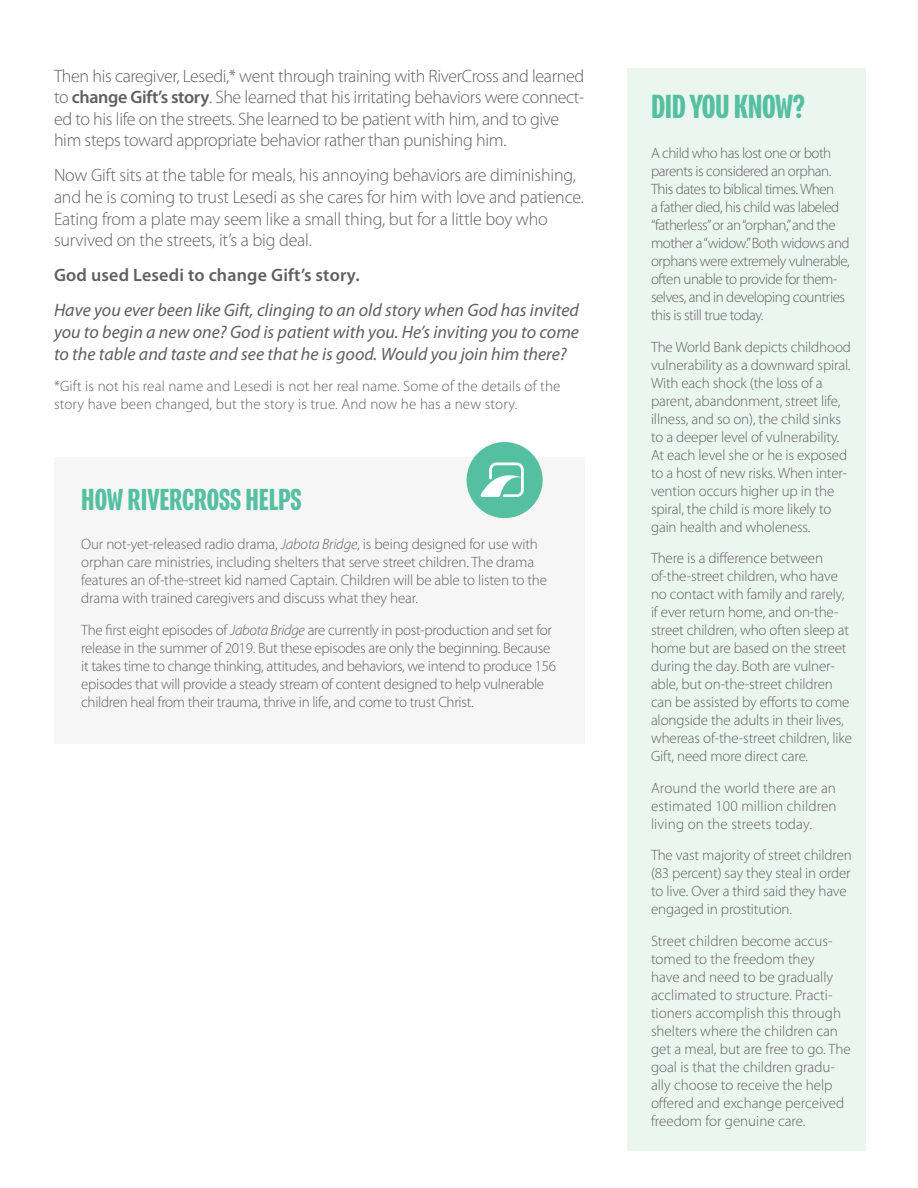
<style>
.page{position:relative;width:918px;height:1188px;background:#fff}
.page>*{position:absolute;margin:0;border:0;box-sizing:border-box;transform-origin:0 0}
.t1{font:500 36.3px "Program Nar OT";letter-spacing:-.01em;color:#55c09f}
.t2{font:500 33px "Program Nar OT";color:#55c09f}
.t3{font:300 18px/21.6px "Myriad Pro";letter-spacing:-.02em;color:#605f61}
.t4{font:italic 18px/21.6px "Myriad Pro";color:#605f61;text-align:justify}
.t5{font:600 18px "Myriad Pro";letter-spacing:.01em;color:#605f61}
.t6{font:300 15px/18px "Myriad Pro";letter-spacing:-.01em;color:#605f61}
.t7{font:300 15px/18px "Myriad Pro";letter-spacing:-.03em;color:#605f61}
.t8{font:300 15px/18px "Myriad Pro";letter-spacing:.01em;color:#605f61}
.s1{font-weight:600}
.s2{font-style:italic}
</style>
<div class="page">
<div style="left:627px;top:68px;width:239px;height:1082px;background:#ecf6f1"></div>
<div style="left:54px;top:457px;width:530px;height:287px;background:#f7f6f6"></div>
<div style="left:467px;top:442px;width:76px;height:76px;background:#55c09f;border-radius:50%"></div>
<svg style="left:481px;top:463px;width:43px;height:34px"></svg>
<p class="t3" style="left:54px;top:65px;width:532px">Then his caregiver, Lesedi,* went through training with RiverCross and learned to <span class="s1">change Gift’s story</span>. She learned that his irritating behaviors were connect&shy;ed to his life on the streets. She learned to be patient with him, and to give him steps toward appropriate behavior rather than punishing him.</p>
<p class="t3" style="left:54px;top:164px;width:532px">Now Gift sits at the table for meals, his annoying behaviors are diminishing, and he is coming to trust Lesedi as she cares for him with love and patience.<br>Eating from a plate may seem like a small thing, but for a little boy who survived on the streets, it’s a big deal.</p>
<p class="t5" style="left:54px;top:264px;width:307px">God used Lesedi to change Gift’s story.</p>
<p class="t4" style="left:54px;top:299px;width:527px">Have you ever been like Gift, clinging to an old story when God has invited you to begin a new one? God is patient with you. He’s inviting you to come to the table and taste and see that he is good. Would you join him there?</p>
<p class="t8" style="left:54px;top:377px;width:508px">*Gift is not his real name and Lesedi is not her real name. Some of the details of the story have been changed, but the story is true. And now he has a new story.</p>
<h2 class="t2" style="left:81px;top:481px;width:222px">HOW RIVERCROSS HELPS</h2>
<p class="t6" style="left:81px;top:535px;width:467px">Our not-yet-released radio drama, <span class="s2">Jabota Bridge</span>, is being designed for use with orphan care ministries, including shelters that serve street children. The drama features an of-the-street kid named Captain. Children will be able to listen to the drama with trained caregivers and discuss what they hear.</p>
<p class="t6" style="left:81px;top:621px;width:476px">The first eight episodes of <span class="s2">Jabota Bridge</span> are currently in post-production and set for release in the summer of 2019. But these episodes are only the beginning. Because it takes time to change thinking, attitudes, and behaviors, we intend to produce 156 episodes that will provide a steady stream of content designed to help vulnerable children heal from their trauma, thrive in life, and come to trust Christ.</p>
<h1 class="t1" style="left:651px;top:87px;width:156px">DID YOU KNOW?</h1>
<p class="t7" style="left:651px;top:144px;width:200px">A child who has lost one or both parents is considered an orphan.<br>This dates to biblical times. When<br>a father died, his child was labeled “fatherless” or an “orphan,” and the mother a “widow.” Both widows and orphans were extremely vulnerable, often unable to provide for them&shy;selves, and in developing countries this is still true today.</p>
<p class="t6" style="left:651px;top:337px;width:202px">The World Bank depicts childhood vulnerability as a downward spiral.<br>With each shock (the loss of a parent, abandonment, street life, illness, and so on), the child sinks to a deeper level of vulnerability.<br>At each level she or he is exposed to a host of new risks. When inter&shy;vention occurs higher up in the spiral, the child is more likely to gain health and wholeness.</p>
<p class="t6" style="left:651px;top:549px;width:203px">There is a difference between of-the-street children, who have no contact with family and rarely, if ever return home, and on-the&shy;street children, who often sleep at home but are based on the street during the day. Both are vulner&shy;able, but on-the-street children can be assisted by efforts to come alongside the adults in their lives, whereas of-the-street children, like Gift, need more direct care.</p>
<p class="t6" style="left:651px;top:778px;width:187px;text-align:justify">Around the world there are an estimated 100 million children living on the streets today.</p>
<p class="t6" style="left:651px;top:846px;width:202px">The vast majority of street children (83 percent) say they steal in order to live. Over a third said they have engaged in prostitution.</p>
<p class="t6" style="left:651px;top:931px;width:201px">Street children become accus&shy;tomed to the freedom they<br>have and need to be gradually acclimated to structure. Practi&shy;tioners accomplish this through shelters where the children can get a meal, but are free to go. The goal is that the children gradu&shy;ally choose to receive the help offered and exchange perceived freedom for genuine care.</p>
</div>
